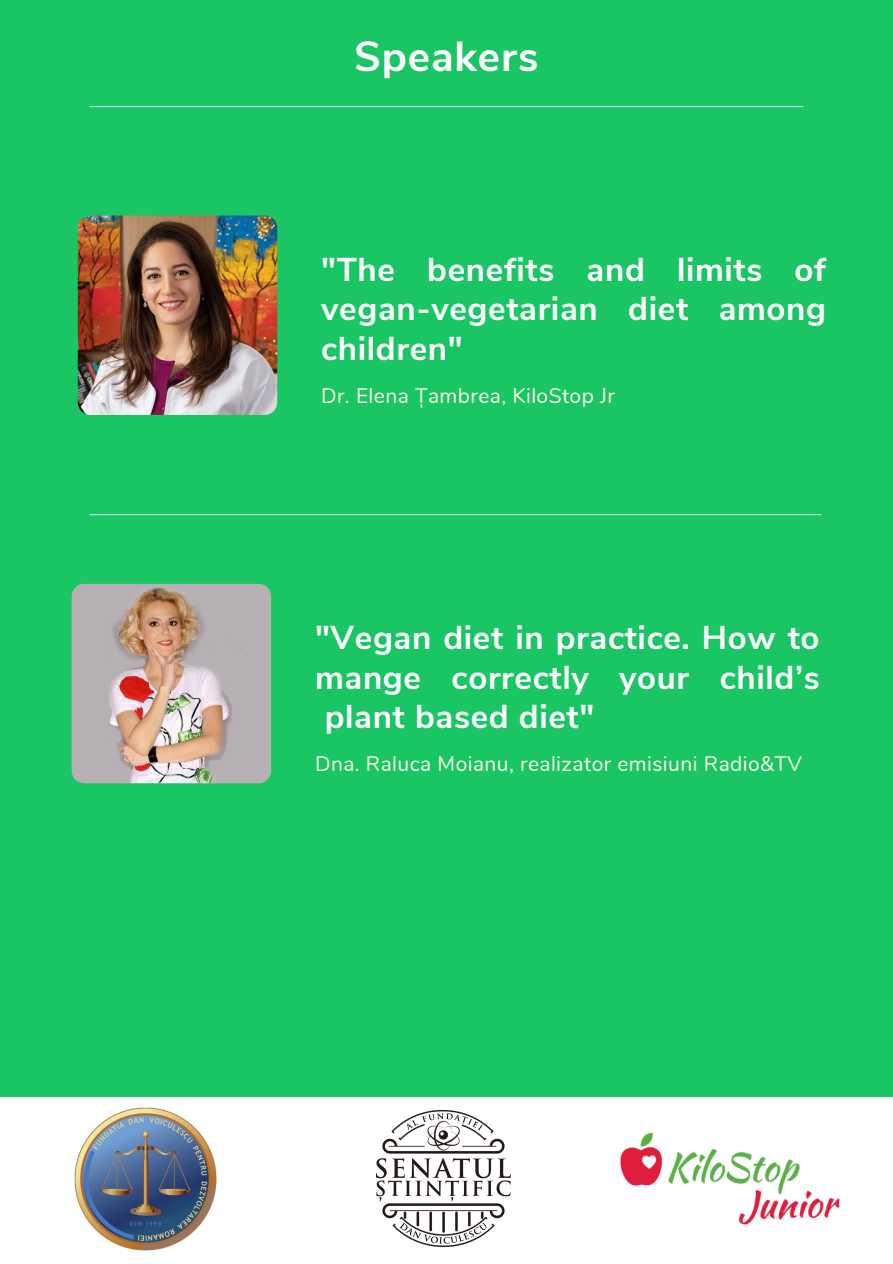
<style>
.page{position:relative;width:893px;height:1264px;background:#fff}
.page>*{position:absolute;margin:0;border:0;box-sizing:border-box;transform-origin:0 0}
.t1{font:700 42px "Nunito Sans";letter-spacing:.02em;color:#fff}
.t2{font:700 33px/39.3px "Nunito Sans";letter-spacing:.02em;color:#fff;text-align:justify}
.t3{font:21px "Nunito";letter-spacing:.02em;color:#fffaeb}
</style>
<div class="page">
<div style="left:0;top:0;width:892px;height:1262px;background:#19c663"></div>
<hr style="left:90px;top:106px;width:712px;height:1px;background:#cedeff">
<img style="left:78px;top:215px;width:199px;height:200px;border-radius:12px">
<hr style="left:90px;top:514px;width:730px;height:1px;background:#cedeff">
<img style="left:72px;top:584px;width:199px;height:199px;border-radius:12px">
<div style="left:0;top:1097px;width:892px;height:165px;background:#fff"></div>
<img style="left:620px;top:1132px;width:220px;height:93px">
<img style="left:377px;top:1110px;width:133px;height:136px">
<img style="left:74px;top:1107px;width:143px;height:142px">
<p class="t1" style="left:354px;top:29px;width:185px">Speakers</p>
<p class="t2" style="left:321px;top:250px;width:506px">"The benefits and limits of vegan-vegetarian diet among children"</p>
<p class="t3" style="left:321px;top:381px;width:295px">Dr. Elena Țambrea, KiloStop Jr</p>
<p class="t2" style="left:315px;top:619px;width:506px">"Vegan diet in practice. How to mange correctly your child’s plant based diet"</p>
<p class="t3" style="left:315px;top:750px;width:488px">Dna. Raluca Moianu, realizator emisiuni Radio&amp;TV</p>
</div>
